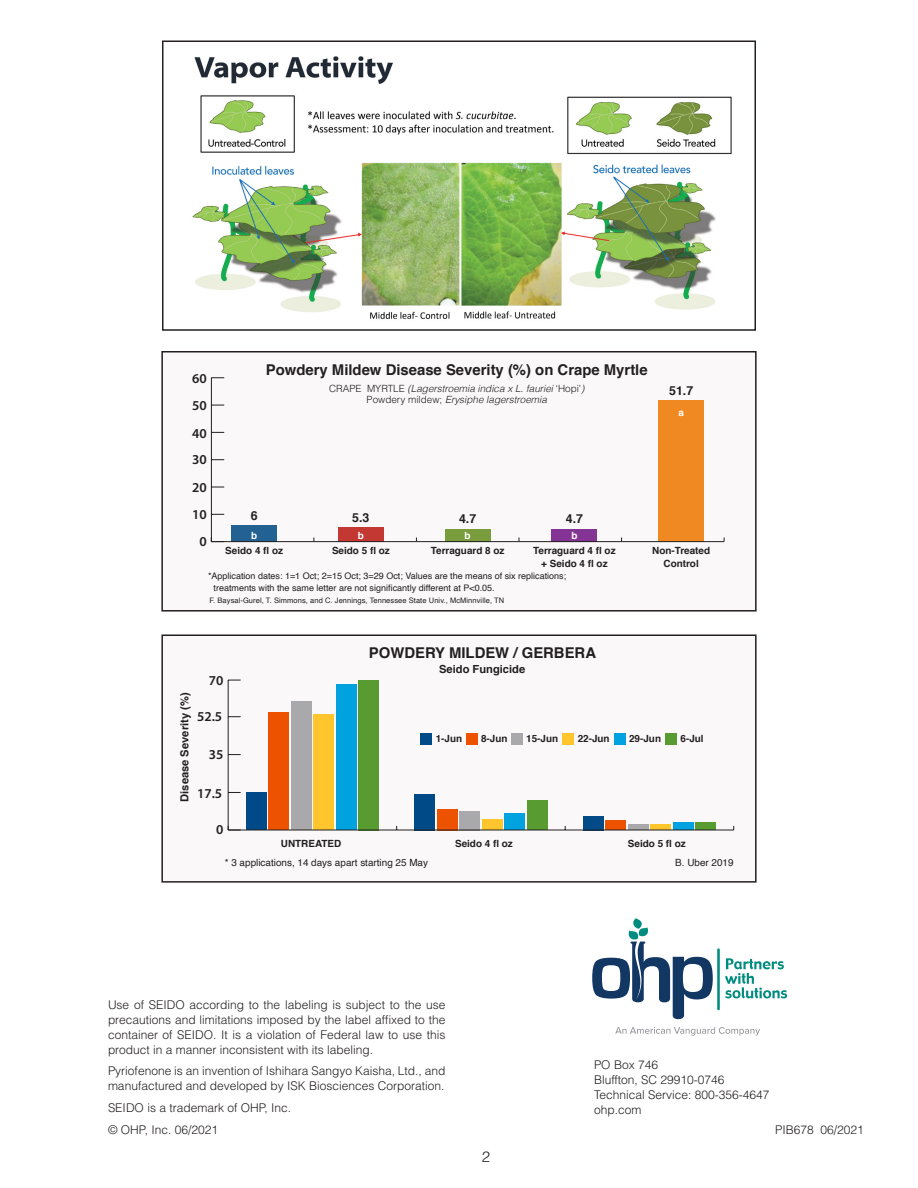
<style>
.page{position:relative;width:918px;height:1188px;background:#fff}
.page>*{position:absolute;margin:0;border:0;box-sizing:border-box;transform-origin:0 0}
.t1{font:300 15px "Helvetica";color:#231f20}
.HEADINGS{font:700 14.85px "Helvetica";color:#231f20}
.HEADINGS-2{font:600 13.65px "Myriad Pro";color:#231f20}
.HEADINGS-3{font:700 12.45px "Helvetica";color:#231f20}
.t2{font:300 12px/15px "Helvetica";color:#231f20;text-align:justify}
.HEADINGS-4{font:700 11.1px "Helvetica";color:#231f20}
.HEADINGS-5{font:700 9.9px/12.5px "Helvetica";color:#231f20;text-align:center}
.HEADINGS-6{font:italic 300 9.9px "Helvetica";color:#231f20}
.HEADINGS-7{font:9.9px "Helvetica";color:#231f20}
.HEADINGS-8{font:700 9.9px "Helvetica";color:#fff}
.HEADINGS-9{font:9px/12px "Helvetica";color:#231f20}
.HEADINGS-10{font:7.5px "Helvetica";letter-spacing:.01em;color:#231f20}
.s1{font-style:normal}
</style>
<div class="page">
<svg style="left:725px;top:958px;width:62px;height:40px"></svg>
<hr style="left:717px;top:948px;width:3px;height:62px;background:#008c7f">
<svg style="left:592px;top:918px;width:121px;height:101px"></svg>
<svg style="left:615px;top:1027px;width:145px;height:9px"></svg>
<div style="left:162px;top:352px;width:594px;height:259px;background:#fbf8f9"></div>
<div style="left:161px;top:351px;width:596px;height:261px;border:2px solid #231f20"></div>
<hr style="left:211px;top:378px;width:1px;height:164px;background:#231f20">
<svg style="left:212px;top:514px;width:12px;height:1px"></svg>
<svg style="left:212px;top:487px;width:12px;height:1px"></svg>
<svg style="left:212px;top:459px;width:12px;height:1px"></svg>
<svg style="left:212px;top:432px;width:12px;height:1px"></svg>
<svg style="left:212px;top:405px;width:12px;height:1px"></svg>
<svg style="left:211px;top:377px;width:13px;height:1px"></svg>
<div style="left:232px;top:525px;width:45px;height:17px;background:#236193"></div>
<div style="left:338px;top:527px;width:45px;height:15px;background:#c33832"></div>
<div style="left:445px;top:529px;width:45px;height:13px;background:#799c3d"></div>
<div style="left:659px;top:400px;width:45px;height:142px;background:#f08921"></div>
<div style="left:162px;top:635px;width:594px;height:247px;background:#fbf8f9"></div>
<div style="left:161px;top:634px;width:596px;height:249px;border:2px solid #231f20"></div>
<div style="left:696px;top:822px;width:20px;height:8px;background:#589b31"></div>
<div style="left:673px;top:822px;width:20px;height:8px;background:#00a2df"></div>
<div style="left:651px;top:825px;width:20px;height:5px;background:#ffc52d"></div>
<div style="left:628px;top:825px;width:20px;height:5px;background:#a9a8aa"></div>
<div style="left:606px;top:820px;width:20px;height:10px;background:#ed5200"></div>
<div style="left:358px;top:680px;width:21px;height:150px;background:#589b31"></div>
<div style="left:527px;top:800px;width:20px;height:30px;background:#589b31"></div>
<div style="left:336px;top:684px;width:20px;height:146px;background:#00a2df"></div>
<div style="left:505px;top:813px;width:20px;height:17px;background:#00a2df"></div>
<div style="left:314px;top:714px;width:20px;height:116px;background:#ffc52d"></div>
<div style="left:482px;top:820px;width:20px;height:10px;background:#ffc52d"></div>
<div style="left:291px;top:701px;width:20px;height:129px;background:#a9a8aa"></div>
<div style="left:460px;top:811px;width:20px;height:19px;background:#a9a8aa"></div>
<div style="left:269px;top:712px;width:20px;height:118px;background:#ed5200"></div>
<div style="left:437px;top:809px;width:20px;height:21px;background:#ed5200"></div>
<div style="left:246px;top:793px;width:20px;height:37px;background:#004a87"></div>
<div style="left:415px;top:794px;width:20px;height:36px;background:#004a87"></div>
<div style="left:583px;top:816px;width:20px;height:14px;background:#004a87"></div>
<hr style="left:228px;top:830px;width:506px;height:1px;background:#231f20">
<hr style="left:228px;top:680px;width:1px;height:150px;background:#231f20">
<svg style="left:228px;top:826px;width:13px;height:5px"></svg>
<svg style="left:229px;top:792px;width:12px;height:1px"></svg>
<svg style="left:229px;top:754px;width:12px;height:1px"></svg>
<svg style="left:229px;top:716px;width:12px;height:1px"></svg>
<svg style="left:229px;top:680px;width:12px;height:1px"></svg>
<div style="left:421px;top:733px;width:11px;height:11px;background:#004a87"></div>
<div style="left:466px;top:733px;width:11px;height:11px;background:#ed5200"></div>
<div style="left:511px;top:733px;width:12px;height:11px;background:#a9a8aa"></div>
<div style="left:563px;top:733px;width:11px;height:11px;background:#ffc52d"></div>
<div style="left:614px;top:733px;width:11px;height:11px;background:#00a2df"></div>
<div style="left:666px;top:733px;width:11px;height:11px;background:#589b31"></div>
<img style="left:192px;top:56px;width:540px;height:263px">
<div style="left:162px;top:40px;width:594px;height:291px;border:2px solid #231f20"></div>
<div style="left:552px;top:529px;width:45px;height:13px;background:#843494"></div>
<hr style="left:211px;top:541px;width:513px;height:1px;background:#231f20">
<p class="HEADINGS-2" style="left:192px;top:369px;width:16px">60</p>
<p class="HEADINGS-2" style="left:192px;top:396px;width:16px">50</p>
<p class="HEADINGS-2" style="left:192px;top:424px;width:16px">40</p>
<p class="HEADINGS-2" style="left:192px;top:451px;width:16px">30</p>
<p class="HEADINGS-2" style="left:192px;top:479px;width:16px">20</p>
<p class="HEADINGS-2" style="left:192px;top:506px;width:16px">10</p>
<p class="HEADINGS-2" style="left:199px;top:533px;width:9px">0</p>
<p class="HEADINGS" style="left:266px;top:358px;width:383px">Powdery Mildew Disease Severity (%) on Crape Myrtle</p>
<p class="HEADINGS-6" style="left:329px;top:380px;width:257px"><span class="s1">CRAPE MYRTLE</span> (Lagerstroemia indica x L. fauriei <span class="s1">‘Hopi’</span>)</p>
<p class="HEADINGS-6" style="left:367px;top:391px;width:182px"><span class="s1">Powdery mildew;</span> Erysiphe lagerstroemia</p>
<p class="HEADINGS-3" style="left:669px;top:380px;width:26px">51.7</p>
<p class="HEADINGS-8" style="left:678px;top:405px;width:7px">a</p>
<p class="HEADINGS-3" style="left:251px;top:505px;width:8px">6</p>
<p class="HEADINGS-5" style="left:225px;top:545px;width:59px">Seido 4 fl oz</p>
<p class="HEADINGS-3" style="left:352px;top:508px;width:19px">5.3</p>
<p class="HEADINGS-5" style="left:332px;top:545px;width:59px">Seido 5 fl oz</p>
<p class="HEADINGS-8" style="left:251px;top:527px;width:8px">b</p>
<p class="HEADINGS-8" style="left:358px;top:527px;width:8px">b</p>
<p class="HEADINGS-3" style="left:459px;top:509px;width:19px">4.7</p>
<p class="HEADINGS-5" style="left:431px;top:545px;width:75px">Terraguard 8 oz</p>
<p class="HEADINGS-8" style="left:465px;top:527px;width:8px">b</p>
<p class="HEADINGS-3" style="left:566px;top:509px;width:19px">4.7</p>
<p class="HEADINGS-5" style="left:533px;top:545px;width:84px">Terraguard 4 fl oz + Seido 4 fl oz</p>
<p class="HEADINGS-8" style="left:571px;top:527px;width:8px">b</p>
<p class="HEADINGS-5" style="left:652px;top:545px;width:59px">Non-Treated<br>Control</p>
<p class="HEADINGS-9" style="left:214px;top:570px;width:354px;text-indent:-6px">*Application dates: 1=1 Oct; 2=15 Oct; 3=29 Oct; Values are the means of six replications; treatments with the same letter are not significantly different at P&lt;0.05.</p>
<p class="HEADINGS-10" style="left:209px;top:595px;width:296px">F. Baysal-Gurel, T. Simmons, and C. Jennings, Tennessee State Univ., McMinnville, TN</p>
<p class="HEADINGS-2" style="left:209px;top:671px;width:16px">70</p>
<p class="HEADINGS-2" style="left:197px;top:708px;width:27px">52.5</p>
<p class="HEADINGS-2" style="left:209px;top:746px;width:16px">35</p>
<p class="HEADINGS-2" style="left:197px;top:784px;width:27px">17.5</p>
<p class="HEADINGS-2" style="left:216px;top:821px;width:9px">0</p>
<p class="HEADINGS-4" style="left:176px;top:802px;width:111px;rotate:-90deg">Disease Severity (%)</p>
<p class="HEADINGS" style="left:369px;top:641px;width:229px">POWDERY MILDEW / GERBERA</p>
<p class="HEADINGS-4" style="left:439px;top:660px;width:88px">Seido Fungicide</p>
<p class="HEADINGS-5" style="left:436px;top:733px;width:28px">1-Jun</p>
<p class="HEADINGS-5" style="left:481px;top:733px;width:28px">8-Jun</p>
<p class="HEADINGS-5" style="left:526px;top:733px;width:33px">15-Jun</p>
<p class="HEADINGS-5" style="left:578px;top:733px;width:33px">22-Jun</p>
<p class="HEADINGS-5" style="left:629px;top:733px;width:33px">29-Jun</p>
<p class="HEADINGS-5" style="left:681px;top:733px;width:25px">6-Jul</p>
<p class="HEADINGS-5" style="left:281px;top:837px;width:62px">UNTREATED</p>
<p class="HEADINGS-5" style="left:455px;top:837px;width:59px">Seido 4 fl oz</p>
<p class="HEADINGS-5" style="left:628px;top:837px;width:59px">Seido 5 fl oz</p>
<p class="HEADINGS-7" style="left:225px;top:855px;width:205px">* 3 applications, 14 days apart starting 25 May</p>
<p class="t2" style="left:108px;top:997px;width:339px">Use of SEIDO according to the labeling is subject to the use precautions and limitations imposed by the label affixed to the container of SEIDO. It is a violation of Federal law to use this product in a manner inconsistent with its labeling.</p>
<p class="t2" style="left:108px;top:1063px;width:339px">Pyriofenone is an invention of Ishihara Sangyo Kaisha, Ltd., and manufactured and developed by ISK Biosciences Corporation.</p>
<p class="t2" style="left:108px;top:1100px;width:185px">SEIDO is a trademark of OHP, Inc.</p>
<p class="t2" style="left:108px;top:1122px;width:112px">© OHP, Inc. 06/2021</p>
<p class="t1" style="left:482px;top:1148px;width:10px">2</p>
<p class="HEADINGS-7" style="left:675px;top:855px;width:60px">B. Uber 2019</p>
<p class="t2" style="left:594px;top:1057px;width:66px">PO Box 746</p>
<p class="t2" style="left:594px;top:1072px;width:132px">Bluffton, SC 29910-0746</p>
<p class="t2" style="left:594px;top:1087px;width:177px">Technical Service: 800-356-4647</p>
<p class="t2" style="left:594px;top:1102px;width:49px">ohp.com</p>
<p class="t2" style="left:775px;top:1122px;width:90px">PIB678 06/2021</p>
</div>
